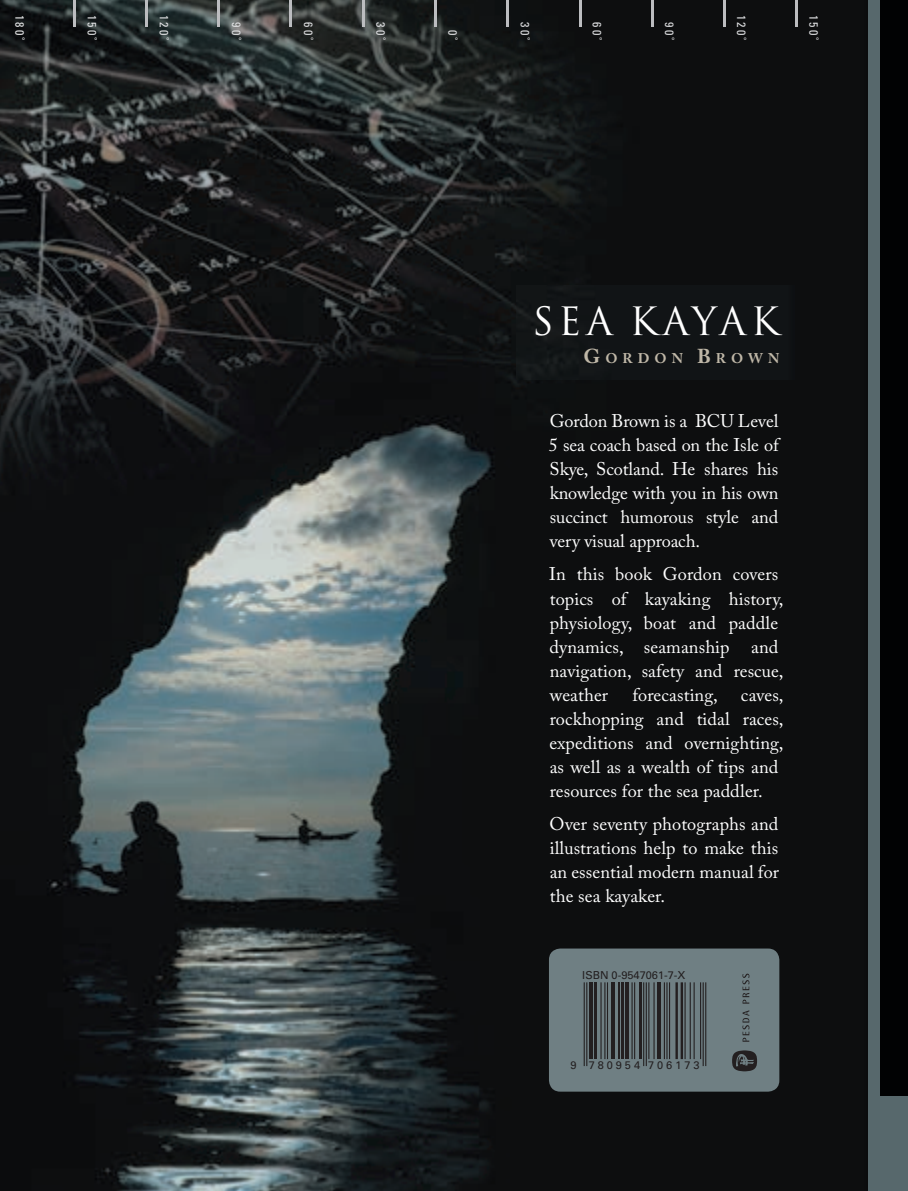
<style>
.page{position:relative;width:908px;height:1191px;background:#fff}
.page>*{position:absolute;margin:0;border:0;box-sizing:border-box;transform-origin:0 0}
.t1{font:38px "Trajan Pro";letter-spacing:.115em;color:#fff}
.t2{font:18.2px/24px "Adobe Caslon Pro";letter-spacing:.005em;color:#fff;text-align:justify}
.t3{font:700 14px "Adobe Caslon Pro";letter-spacing:.355em;color:#c0b8a8}
.t4{font:condensed 12px "Univers LT Std";letter-spacing:.15em;color:#e1e2e4}
.t5{font:condensed 12px "Univers LT Std";color:#e9eaeb}
.t6{font:11px "Univers LT Std";color:#231f20}
.t7{font:11px "Univers LT Std";letter-spacing:.265em;color:#231f20}
.s1{font-size:20px}
</style>
<div class="page">
<img style="left:0;top:0;width:907px;height:1191px">
<div style="left:876px;top:1096px;width:31px;height:95px;background:#57686c"></div>
<div style="left:867px;top:0;width:12px;height:1191px;background:#57686c"></div>
<hr style="left:73px;top:0;width:2px;height:27px;background:#bcbdc0">
<hr style="left:145px;top:0;width:2px;height:27px;background:#bcbdc0">
<hr style="left:217px;top:0;width:2px;height:27px;background:#bcbdc0">
<hr style="left:290px;top:0;width:2px;height:27px;background:#bcbdc0">
<hr style="left:362px;top:0;width:2px;height:27px;background:#bcbdc0">
<hr style="left:434px;top:0;width:2px;height:27px;background:#bcbdc0">
<hr style="left:506px;top:0;width:2px;height:27px;background:#bcbdc0">
<hr style="left:578px;top:0;width:2px;height:27px;background:#bcbdc0">
<hr style="left:651px;top:0;width:2px;height:27px;background:#bcbdc0">
<hr style="left:723px;top:0;width:2px;height:27px;background:#bcbdc0">
<hr style="left:795px;top:0;width:2px;height:27px;background:#bcbdc0">
<div style="left:516px;top:285px;width:278px;height:94px;background:#111416"></div>
<div style="left:548px;top:948px;width:231px;height:143px;background:#6f7f83;border-radius:11px"></div>
<svg style="left:732px;top:1050px;width:24px;height:21px"></svg>
<svg style="left:742px;top:973px;width:7px;height:68px"></svg>
<hr style="left:586px;top:982px;width:1px;height:84px;background:#231f20">
<hr style="left:583px;top:982px;width:1px;height:84px;background:#231f20">
<svg style="left:589px;top:982px;width:3px;height:77px"></svg>
<hr style="left:593px;top:982px;width:3px;height:77px;background:#231f20">
<hr style="left:606px;top:982px;width:1px;height:77px;background:#231f20">
<hr style="left:604px;top:982px;width:1px;height:77px;background:#231f20">
<hr style="left:600px;top:982px;width:1px;height:77px;background:#231f20">
<svg style="left:611px;top:982px;width:3px;height:77px"></svg>
<hr style="left:618px;top:982px;width:1px;height:77px;background:#231f20">
<hr style="left:621px;top:982px;width:2px;height:77px;background:#231f20">
<svg style="left:625px;top:982px;width:3px;height:77px"></svg>
<hr style="left:633px;top:982px;width:2px;height:77px;background:#231f20">
<hr style="left:631px;top:982px;width:1px;height:77px;background:#231f20">
<hr style="left:639px;top:982px;width:2px;height:77px;background:#231f20">
<hr style="left:653px;top:982px;width:1px;height:77px;background:#231f20">
<hr style="left:648px;top:982px;width:1px;height:77px;background:#231f20">
<hr style="left:645px;top:982px;width:1px;height:84px;background:#231f20">
<hr style="left:643px;top:982px;width:1px;height:84px;background:#231f20">
<hr style="left:657px;top:982px;width:3px;height:77px;background:#231f20">
<hr style="left:668px;top:982px;width:1px;height:77px;background:#231f20">
<hr style="left:666px;top:982px;width:1px;height:77px;background:#231f20">
<hr style="left:663px;top:982px;width:1px;height:77px;background:#231f20">
<hr style="left:680px;top:982px;width:2px;height:77px;background:#231f20">
<hr style="left:675px;top:982px;width:2px;height:77px;background:#231f20">
<hr style="left:705px;top:982px;width:1px;height:84px;background:#231f20">
<hr style="left:702px;top:982px;width:1px;height:84px;background:#231f20">
<hr style="left:699px;top:982px;width:1px;height:77px;background:#231f20">
<hr style="left:693px;top:982px;width:1px;height:77px;background:#231f20">
<hr style="left:689px;top:982px;width:1px;height:77px;background:#231f20">
<hr style="left:684px;top:982px;width:1px;height:77px;background:#231f20">
<p class="t5" style="left:27px;top:15px;width:26px;rotate:90deg">180˚</p>
<p class="t4" style="left:244px;top:22px;width:19px;rotate:90deg">90˚</p>
<p class="t4" style="left:100px;top:15px;width:26px;rotate:90deg">150˚</p>
<p class="t4" style="left:172px;top:15px;width:26px;rotate:90deg">120˚</p>
<p class="t4" style="left:388px;top:22px;width:19px;rotate:90deg">30˚</p>
<p class="t4" style="left:604px;top:22px;width:19px;rotate:90deg">60˚</p>
<p class="t4" style="left:820px;top:15px;width:26px;rotate:90deg">150˚</p>
<p class="t4" style="left:748px;top:15px;width:26px;rotate:90deg">120˚</p>
<p class="t4" style="left:316px;top:22px;width:19px;rotate:90deg">60˚</p>
<p class="t4" style="left:532px;top:22px;width:19px;rotate:90deg">30˚</p>
<p class="t4" style="left:460px;top:30px;width:12px;rotate:90deg">0˚</p>
<p class="t4" style="left:676px;top:22px;width:19px;rotate:90deg">90˚</p>
<h1 class="t1" style="left:531px;top:297px;width:249px">SEA KAYAK</h1>
<p class="t3" style="left:583px;top:350px;width:197px"><span class="s1">G</span>ORDON <span class="s1">B</span>ROWN</p>
<p class="t2" style="left:548px;top:409px;width:231px">Gordon Brown is a BCU Level 5 sea coach based on the Isle of Skye, Scotland. He shares his knowledge with you in his own succinct humorous style and very visual approach.</p>
<p class="t2" style="left:549px;top:562px;width:236px;text-align:left">In this book Gordon covers topics of kayaking history, physiology, boat and paddle dynamics, seamanship and navigation, safety and rescue, weather</p>
<p class="t2" style="left:632px;top:682px;width:87px">forecasting,</p>
<p class="t2" style="left:549px;top:682px;width:235px;text-align:left;text-indent:191px">caves, rockhopping and tidal races, expeditions and overnighting, as well as a wealth of tips and resources for the sea paddler.</p>
<p class="t2" style="left:549px;top:811px;width:231px">Over seventy photographs and illustrations help to make this an essential modern manual for the sea kayaker.</p>
<p class="t6" style="left:582px;top:968px;width:105px">ISBN 0-9547061-7-X</p>
<p class="t7" style="left:570px;top:1058px;width:130px">9 780954 706173</p>
</div>
